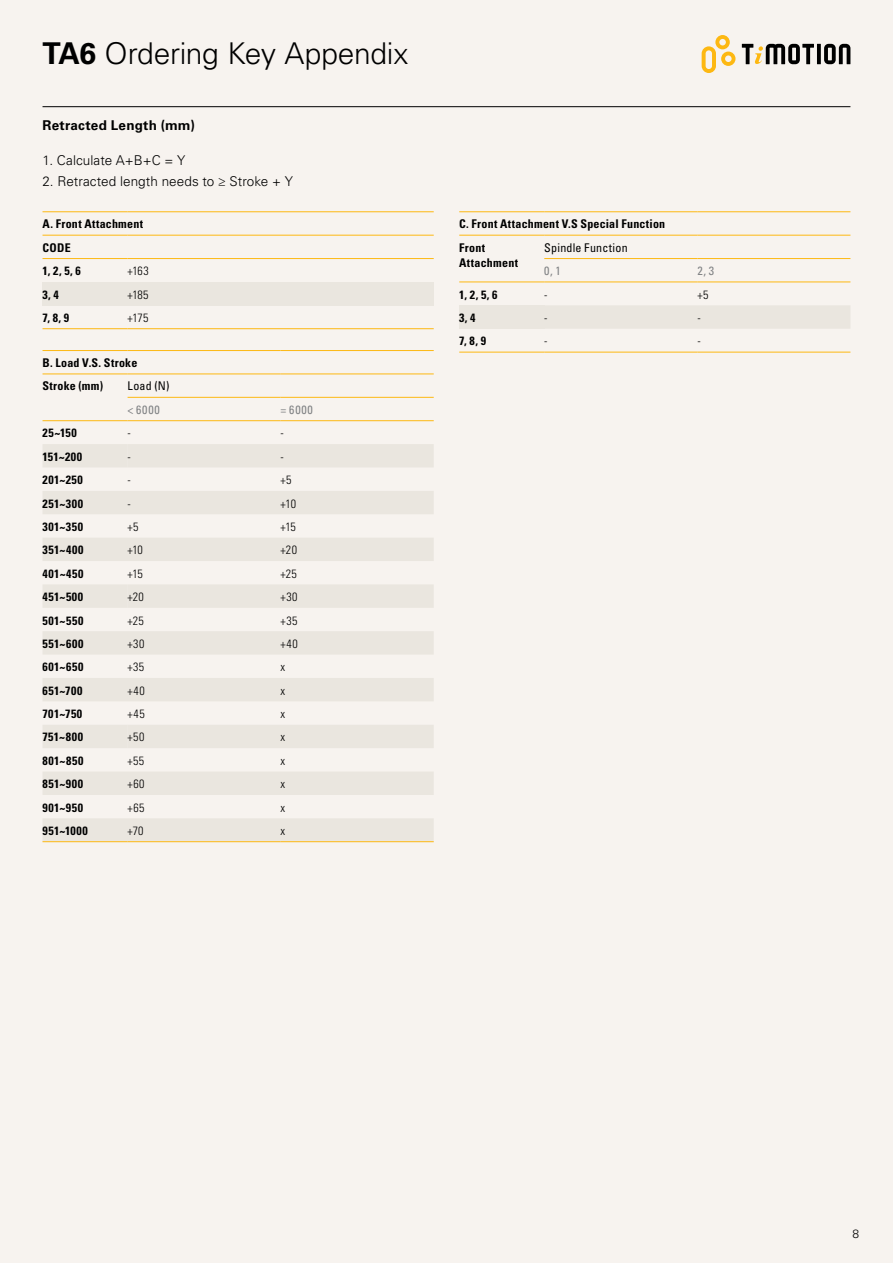
<style>
.page{position:relative;width:893px;height:1263px;background:#f7f3ef}
.page>*{position:absolute;margin:0;border:0;box-sizing:border-box;transform-origin:0 0}
.t1{font:300 30px "Univers LT Std";letter-spacing:-.01em;color:#000}
.t2{font:300 13.5px "Univers LT Std";letter-spacing:.005em;color:#000}
.t3{font:700 13.5px "Univers LT Std";letter-spacing:.015em;color:#000}
.t4{font:700 condensed 12px/23.4px "Univers LT Std";letter-spacing:.035em;color:#000}
.t5{font:300 condensed 12px "Univers LT Std";letter-spacing:.03em;color:#000}
.t6{font:condensed 12px "Univers LT Std";letter-spacing:.02em;color:#000}
.t7{font:condensed 12px "Univers LT Std";letter-spacing:.06em;color:#808284}
.t8{font:300 12px "Univers LT Std";color:#000}
.s1{font-weight:700}
</style>
<div class="page">
<svg style="left:702px;top:35px;width:33px;height:38px"></svg>
<svg style="left:817px;top:44px;width:4px;height:20px"></svg>
<svg style="left:824px;top:44px;width:26px;height:20px"></svg>
<svg style="left:742px;top:44px;width:72px;height:20px"></svg>
<hr style="left:43px;top:106px;width:807px;height:1px;background:#000">
<div style="left:459px;top:305px;width:85px;height:24px;background:#eae6df"></div>
<div style="left:544px;top:305px;width:306px;height:24px;background:#eae6df"></div>
<hr style="left:459px;top:211px;width:85px;height:1px;background:#fdb812">
<hr style="left:544px;top:211px;width:153px;height:1px;background:#fdb812">
<hr style="left:697px;top:211px;width:153px;height:1px;background:#fdb812">
<hr style="left:459px;top:235px;width:85px;height:1px;background:#fdb812">
<hr style="left:459px;top:282px;width:85px;height:1px;background:#fdb812">
<hr style="left:544px;top:235px;width:153px;height:1px;background:#fdb812">
<hr style="left:697px;top:235px;width:153px;height:1px;background:#fdb812">
<hr style="left:544px;top:258px;width:153px;height:1px;background:#fdb812">
<hr style="left:697px;top:258px;width:153px;height:1px;background:#fdb812">
<hr style="left:544px;top:282px;width:153px;height:1px;background:#fdb812">
<hr style="left:697px;top:282px;width:153px;height:1px;background:#fdb812">
<hr style="left:459px;top:352px;width:85px;height:1px;background:#fdb812">
<hr style="left:544px;top:352px;width:153px;height:1px;background:#fdb812">
<hr style="left:697px;top:352px;width:153px;height:1px;background:#fdb812">
<svg style="left:43px;top:444px;width:391px;height:397px;fill:#eae6df"></svg>
<hr style="left:43px;top:350px;width:85px;height:1px;background:#fdb812">
<hr style="left:128px;top:350px;width:153px;height:1px;background:#fdb812">
<hr style="left:281px;top:350px;width:153px;height:1px;background:#fdb812">
<hr style="left:43px;top:374px;width:85px;height:1px;background:#fdb812">
<hr style="left:128px;top:374px;width:153px;height:1px;background:#fdb812">
<hr style="left:281px;top:374px;width:153px;height:1px;background:#fdb812">
<hr style="left:128px;top:397px;width:153px;height:1px;background:#fdb812">
<hr style="left:281px;top:397px;width:153px;height:1px;background:#fdb812">
<hr style="left:43px;top:420px;width:85px;height:1px;background:#fdb812">
<hr style="left:128px;top:420px;width:153px;height:1px;background:#fdb812">
<hr style="left:281px;top:420px;width:153px;height:1px;background:#fdb812">
<hr style="left:43px;top:841px;width:85px;height:1px;background:#fdb812">
<hr style="left:128px;top:841px;width:153px;height:1px;background:#fdb812">
<hr style="left:281px;top:841px;width:153px;height:1px;background:#fdb812">
<div style="left:43px;top:282px;width:85px;height:23px;background:#eae6df"></div>
<div style="left:128px;top:282px;width:306px;height:23px;background:#eae6df"></div>
<hr style="left:43px;top:211px;width:85px;height:1px;background:#fdb812">
<hr style="left:128px;top:211px;width:306px;height:1px;background:#fdb812">
<hr style="left:43px;top:235px;width:85px;height:1px;background:#fdb812">
<hr style="left:128px;top:235px;width:306px;height:1px;background:#fdb812">
<hr style="left:43px;top:258px;width:85px;height:1px;background:#fdb812">
<hr style="left:128px;top:258px;width:306px;height:1px;background:#fdb812">
<hr style="left:43px;top:328px;width:85px;height:1px;background:#fdb812">
<hr style="left:128px;top:328px;width:306px;height:1px;background:#fdb812">
<h1 class="t1" style="left:43px;top:36px;width:367px"><span class="s1">TA6</span> Ordering Key Appendix</h1>
<p class="t3" style="left:43px;top:117px;width:154px">Retracted Length (mm)</p>
<p class="t2" style="left:43px;top:152px;width:144px">1. Calculate A+B+C = Y</p>
<p class="t2" style="left:43px;top:173px;width:252px">2. Retracted length needs to ≥ Stroke + Y</p>
<p class="t4" style="left:43px;top:212px;width:102px">A. Front Attachment<br>CODE<br>1, 2, 5, 6</p>
<p class="t5" style="left:128px;top:264px;width:23px">+163</p>
<p class="t4" style="left:43px;top:283px;width:18px">3, 4</p>
<p class="t5" style="left:128px;top:287px;width:23px">+185</p>
<p class="t4" style="left:43px;top:306px;width:28px">7, 8, 9</p>
<p class="t5" style="left:128px;top:310px;width:22px">+175</p>
<p class="t4" style="left:43px;top:351px;width:96px">B. Load V.S. Stroke<br>Stroke (mm)</p>
<p class="t6" style="left:128px;top:378px;width:43px">Load (N)</p>
<p class="t7" style="left:128px;top:402px;width:34px">&lt; 6000</p>
<p class="t7" style="left:281px;top:402px;width:34px">= 6000</p>
<p class="t4" style="left:43px;top:421px;width:36px">25~150</p>
<p class="t5" style="left:128px;top:426px;width:5px">-</p>
<p class="t5" style="left:281px;top:426px;width:5px">-</p>
<p class="t4" style="left:43px;top:445px;width:41px">151~200</p>
<p class="t5" style="left:128px;top:449px;width:5px">-</p>
<p class="t5" style="left:281px;top:449px;width:5px">-</p>
<p class="t4" style="left:43px;top:468px;width:42px">201~250</p>
<p class="t5" style="left:128px;top:473px;width:5px">-</p>
<p class="t5" style="left:281px;top:473px;width:12px">+5</p>
<p class="t4" style="left:43px;top:491px;width:42px">251~300</p>
<p class="t5" style="left:128px;top:496px;width:5px">-</p>
<p class="t5" style="left:281px;top:496px;width:17px">+10</p>
<p class="t4" style="left:43px;top:515px;width:42px">301~350</p>
<p class="t5" style="left:128px;top:519px;width:12px">+5</p>
<p class="t5" style="left:281px;top:519px;width:17px">+15</p>
<p class="t4" style="left:43px;top:538px;width:42px">351~400</p>
<p class="t5" style="left:128px;top:543px;width:17px">+10</p>
<p class="t5" style="left:281px;top:543px;width:18px">+20</p>
<p class="t4" style="left:43px;top:562px;width:43px">401~450</p>
<p class="t5" style="left:128px;top:566px;width:17px">+15</p>
<p class="t5" style="left:281px;top:566px;width:18px">+25</p>
<p class="t4" style="left:43px;top:585px;width:42px">451~500</p>
<p class="t5" style="left:128px;top:590px;width:18px">+20</p>
<p class="t5" style="left:281px;top:590px;width:18px">+30</p>
<p class="t4" style="left:43px;top:608px;width:42px">501~550</p>
<p class="t5" style="left:128px;top:613px;width:18px">+25</p>
<p class="t5" style="left:281px;top:613px;width:18px">+35</p>
<p class="t4" style="left:43px;top:632px;width:42px">551~600</p>
<p class="t5" style="left:128px;top:636px;width:18px">+30</p>
<p class="t5" style="left:281px;top:636px;width:19px">+40</p>
<p class="t4" style="left:43px;top:655px;width:42px">601~650</p>
<p class="t5" style="left:128px;top:660px;width:18px">+35</p>
<p class="t5" style="left:281px;top:660px;width:6px">x</p>
<p class="t4" style="left:43px;top:679px;width:41px">651~700</p>
<p class="t5" style="left:128px;top:683px;width:19px">+40</p>
<p class="t5" style="left:281px;top:683px;width:6px">x</p>
<p class="t4" style="left:43px;top:702px;width:41px">701~750</p>
<p class="t5" style="left:128px;top:707px;width:19px">+45</p>
<p class="t5" style="left:281px;top:707px;width:6px">x</p>
<p class="t4" style="left:43px;top:725px;width:42px">751~800</p>
<p class="t5" style="left:128px;top:730px;width:18px">+50</p>
<p class="t5" style="left:281px;top:730px;width:6px">x</p>
<p class="t4" style="left:43px;top:749px;width:42px">801~850</p>
<p class="t5" style="left:128px;top:753px;width:18px">+55</p>
<p class="t5" style="left:281px;top:753px;width:6px">x</p>
<p class="t4" style="left:43px;top:772px;width:42px">851~900</p>
<p class="t5" style="left:128px;top:777px;width:18px">+60</p>
<p class="t5" style="left:281px;top:777px;width:6px">x</p>
<p class="t4" style="left:43px;top:796px;width:42px">901~950</p>
<p class="t5" style="left:128px;top:800px;width:18px">+65</p>
<p class="t5" style="left:281px;top:800px;width:6px">x</p>
<p class="t4" style="left:43px;top:819px;width:47px">951~1000</p>
<p class="t5" style="left:128px;top:823px;width:18px">+70</p>
<p class="t5" style="left:281px;top:823px;width:6px">x</p>
<p class="t4" style="left:459px;top:212px;width:207px">C. Front Attachment V.S Special Function<br>Front</p>
<p class="t4" style="left:459px;top:250px;width:60px">Attachment</p>
<p class="t6" style="left:544px;top:240px;width:85px">Spindle Function</p>
<p class="t7" style="left:544px;top:263px;width:18px">0, 1</p>
<p class="t7" style="left:697px;top:263px;width:18px">2, 3</p>
<p class="t4" style="left:459px;top:283px;width:40px">1, 2, 5, 6</p>
<p class="t5" style="left:544px;top:287px;width:5px">-</p>
<p class="t5" style="left:697px;top:287px;width:12px">+5</p>
<p class="t4" style="left:459px;top:306px;width:18px">3, 4</p>
<p class="t5" style="left:544px;top:311px;width:5px">-</p>
<p class="t5" style="left:697px;top:311px;width:5px">-</p>
<p class="t4" style="left:459px;top:329px;width:28px">7, 8, 9</p>
<p class="t5" style="left:544px;top:334px;width:5px">-</p>
<p class="t5" style="left:697px;top:334px;width:5px">-</p>
<p class="t8" style="left:852px;top:1226px;width:8px">8</p>
</div>
